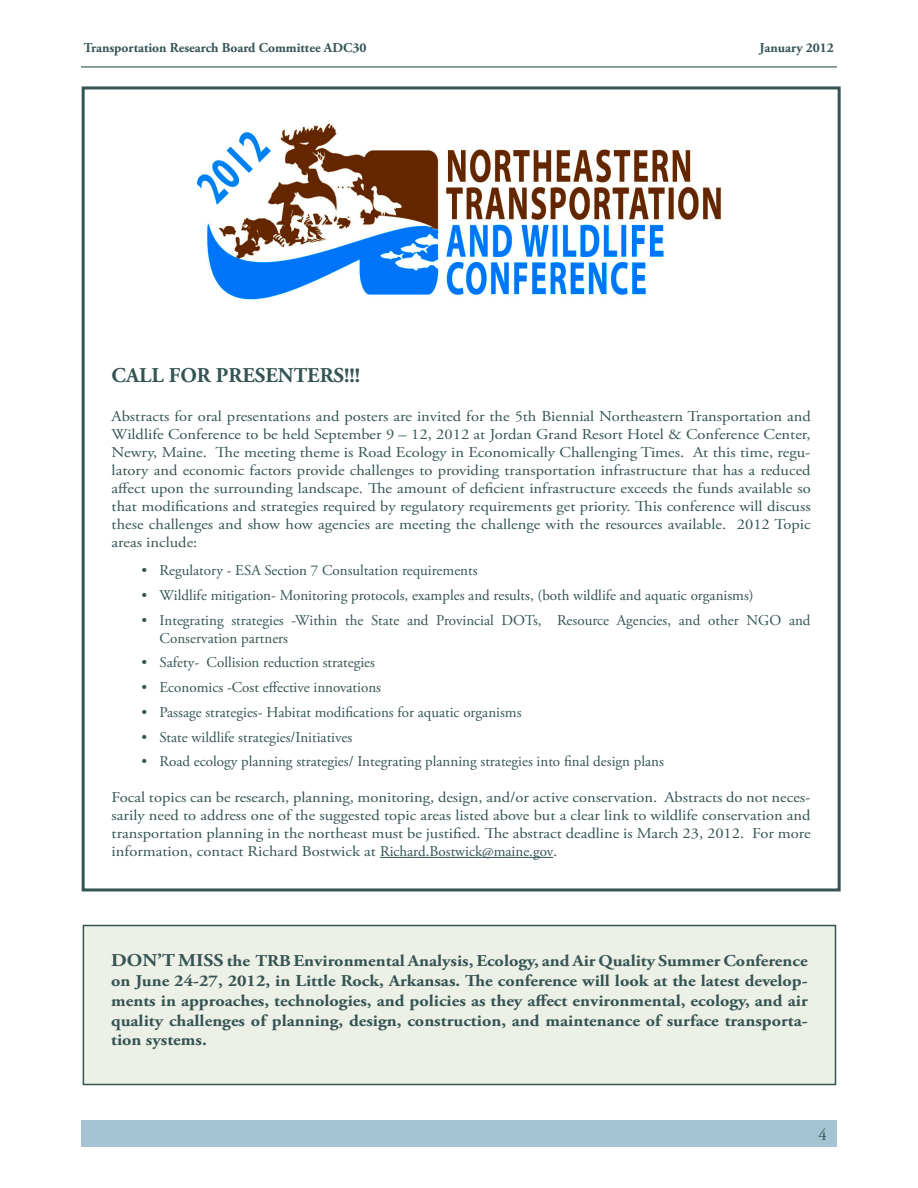
<style>
.page{position:relative;width:918px;height:1188px;background:#fff}
.page>*{position:absolute;margin:0;border:0;box-sizing:border-box;transform-origin:0 0}
.t1{font:700 21px "Adobe Garamond Pro";color:#355454}
.t2{font:700 16.5px/19.8px "Adobe Garamond Pro";color:#355454;text-align:justify;scale:1.1 1}
.t3{font:16.5px "Adobe Garamond Pro";color:#355454}
.t4{font:15px/18px "Adobe Garamond Pro";color:#355454;text-align:justify;scale:1.1 1}
.t5{font:15px/18px "Adobe Garamond Pro";color:#355454}
.t6{font:700 13.5px "Adobe Garamond Pro";color:#355454}
.s1{font-size:18px}
</style>
<div class="page">
<div style="left:81px;top:1120px;width:756px;height:28px;background:#a5c3d2"></div>
<hr style="left:81px;top:66px;width:756px;height:1px;background:#355454">
<hr style="left:380px;top:857px;width:173px;height:1px;background:#355454">
<div style="left:82px;top:86px;width:759px;height:805px;border:3px solid #355454"></div>
<img style="left:196px;top:123px;width:525px;height:177px">
<div style="left:83px;top:926px;width:753px;height:158px;background:#edf0e6"></div>
<div style="left:83px;top:925px;width:753px;height:160px;border:2px solid #355454"></div>
<p class="t6" style="left:84px;top:40px;width:284px">Transportation Research Board Committee ADC30</p>
<p class="t6" style="left:760px;top:40px;width:76px">January 2012</p>
<h1 class="t1" style="left:112px;top:363px;width:250px">CALL FOR PRESENTERS!!!</h1>
<p class="t4" style="left:112px;top:408px;width:637px">Abstracts for oral presentations and posters are invited for the 5th Biennial Northeastern Transportation and Wildlife Conference to be held September 9 – 12, 2012 at Jordan Grand Resort Hotel &amp; Conference Center, Newry, Maine. The meeting theme is Road Ecology in Economically Challenging Times. At this time, regu&shy;latory and economic factors provide challenges to providing transportation infrastructure that has a reduced affect upon the surrounding landscape. The amount of deficient infrastructure exceeds the funds available so that modifications and strategies required by regulatory requirements get priority. This conference will discuss these challenges and show how agencies are meeting the challenge with the resources available. 2012 Topic areas include:</p>
<p class="t5" style="left:142px;top:562px;width:337px">• Regulatory - ESA Section 7 Consultation requirements</p>
<p class="t5" style="left:142px;top:587px;width:614px">• Wildlife mitigation- Monitoring protocols, examples and results, (both wildlife and aquatic organisms)</p>
<p class="t5" style="left:160px;top:611px;width:652px;text-indent:-18px">• Integrating strategies -Within the State and Provincial DOTs, Resource Agencies, and other NGO and<br>Conservation partners</p>
<p class="t5" style="left:142px;top:654px;width:235px">• Safety- Collision reduction strategies</p>
<p class="t5" style="left:142px;top:679px;width:241px">• Economics -Cost effective innovations</p>
<p class="t5" style="left:142px;top:704px;width:381px">• Passage strategies- Habitat modifications for aquatic organisms</p>
<p class="t5" style="left:142px;top:728px;width:212px">• State wildlife strategies/Initiatives</p>
<p class="t5" style="left:142px;top:753px;width:524px">• Road ecology planning strategies/ Integrating planning strategies into final design plans</p>
<p class="t4" style="left:112px;top:789px;width:637px">Focal topics can be research, planning, monitoring, design, and/or active conservation. Abstracts do not neces&shy;sarily need to address one of the suggested topic areas listed above but a clear link to wildlife conservation and transportation planning in the northeast must be justified. The abstract deadline is March 23, 2012. For more information, contact Richard Bostwick at Richard.Bostwick@maine.gov.</p>
<p class="t2" style="left:111px;top:951px;width:635px"><span class="s1">DON’T MISS</span> the TRB Environmental Analysis, Ecology, and Air Quality Summer Conference on June 24-27, 2012, in Little Rock, Arkansas. The conference will look at the latest develop&shy;ments in approaches, technologies, and policies as they affect environmental, ecology, and air quality challenges of planning, design, construction, and maintenance of surface transporta&shy;tion systems.</p>
<p class="t3" style="left:818px;top:1125px;width:10px">4</p>
</div>
